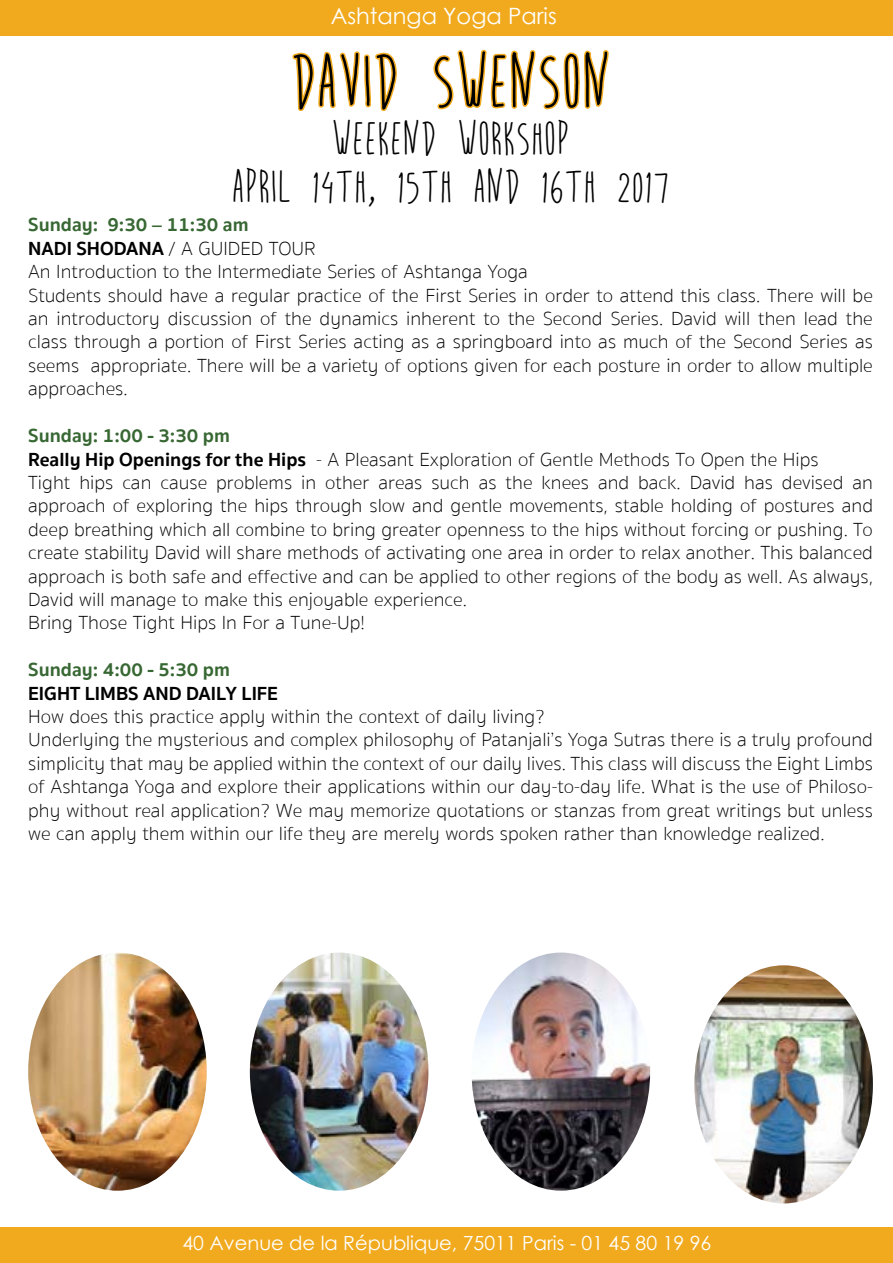
<style>
.page{position:relative;width:893px;height:1263px;background:#fff}
.page>*{position:absolute;margin:0;border:0;box-sizing:border-box;transform-origin:0 0}
.t1{font:45px "Bite Bullet";color:#000}
.t2{font:22.5px "Century Gothic";color:#fff}
.t3{font:100 19.5px/23.4px "Sukhumvit Set";color:#000}
.t4{font:19.5px "Century Gothic";color:#fff}
.t5{font:700 19.5px "Sukhumvit Set";color:#000}
.t6{font:700 19.5px "Sukhumvit Set";color:#376732}
.s1{font-weight:700;color:#376732}
.s2{font-weight:700}
</style>
<div class="page">
<div style="left:0;top:0;width:893px;height:35px;background:#f1aa1e"></div>
<div style="left:0;top:1228px;width:893px;height:35px;background:#f1aa1e"></div>
<img style="left:28px;top:952px;width:179px;height:239px">
<img style="left:250px;top:952px;width:178px;height:239px">
<img style="left:472px;top:952px;width:178px;height:239px">
<img style="left:694px;top:965px;width:179px;height:238px">
<svg style="left:292px;top:51px;width:105px;height:61px"></svg>
<svg style="left:433px;top:49px;width:176px;height:61px"></svg>
<p class="t2" style="left:331px;top:0;width:228px">Ashtanga Yoga Paris</p>
<h1 class="t1" style="left:278px;top:168px;width:78px">● ✔▼</h1>
<h1 class="t1" style="left:403px;top:120px;width:155px">■ □▲□</h1>
<p class="t3" style="left:28px;top:214px;width:846px"><span class="s1">Sunday: 9:30 – 11:30 am<br></span><span class="s2">NADI SHODANA</span> / A GUIDED TOUR<br>An Introduction to the Intermediate Series of Ashtanga Yoga<br>Students should have a regular practice of the First Series in order to attend this class. There will be an introductory discussion of the dynamics inherent to the Second Series. David will then lead the class through a portion of First Series acting as a springboard into as much of the Second Series as seems appropriate. There will be a variety of options given for each posture in order to allow multiple approaches.</p>
<p class="t3" style="left:28px;top:424px;width:846px"><span class="s1">Sunday: 1:00 - 3:30 pm<br></span><span class="s2">Really Hip Openings for the Hips</span> - A Pleasant Exploration of Gentle Methods To Open the Hips<br>Tight hips can cause problems in other areas such as the knees and back. David has devised an approach of exploring the hips through slow and gentle movements, stable holding of postures and deep breathing which all combine to bring greater openness to the hips without forcing or pushing. To create stability David will share methods of activating one area in order to relax another. This balanced approach is both safe and effective and can be applied to other regions of the body as well. As always, David will manage to make this enjoyable experience.<br>Bring Those Tight Hips In For a Tune-Up!</p>
<p class="t6" style="left:28px;top:655px;width:203px">Sunday: 4:00 - 5:30 pm</p>
<p class="t5" style="left:28px;top:678px;width:251px">EIGHT LIMBS AND DAILY LIFE</p>
<p class="t3" style="left:28px;top:705px;width:846px">How does this practice apply within the context of daily living?<br>Underlying the mysterious and complex philosophy of Patanjali’s Yoga Sutras there is a truly profound simplicity that may be applied within the context of our daily lives. This class will discuss the Eight Limbs of Ashtanga Yoga and explore their applications within our day-to-day life. What is the use of Philoso&shy;phy without real application? We may memorize quotations or stanzas from great writings but unless we can apply them within our life they are merely words spoken rather than knowledge realized.</p>
<p class="t4" style="left:183px;top:1229px;width:530px">40 Avenue de la République, 75011 Paris - 01 45 80 19 96</p>
</div>
